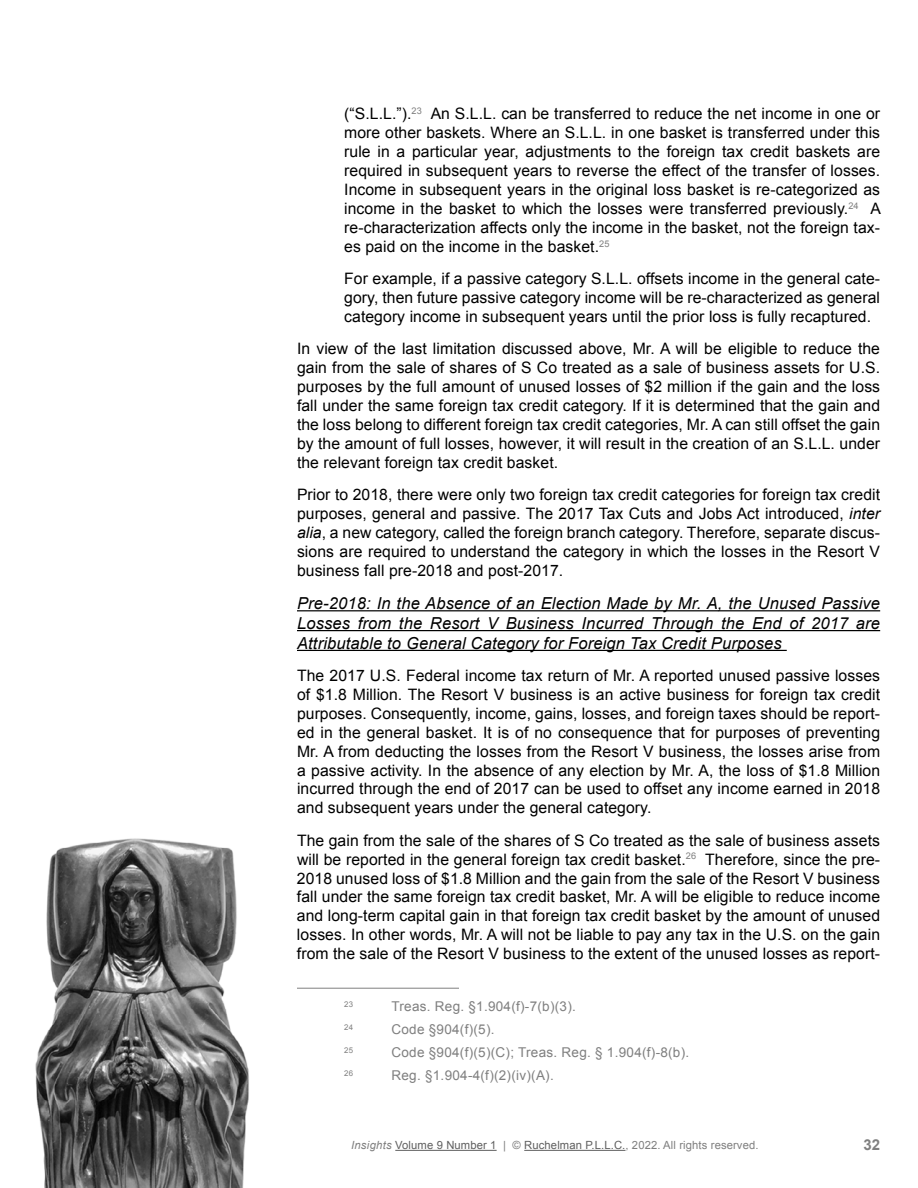
<style>
.page{position:relative;width:918px;height:1188px;background:#fff}
.page>*{position:absolute;margin:0;border:0;box-sizing:border-box;transform-origin:0 0}
.t1{font:italic 16.5px/19.8px "Arial";letter-spacing:.01em;color:#000;text-align:justify}
.t2{font:15.75px/18.9px "Arial";letter-spacing:.005em;color:#000;text-align:justify}
.t3{font:700 15px "Arial";color:#7f7f7f}
.t4{font:13.5px "Arial";letter-spacing:.02em;color:#7f7f7f}
.t5{font:11.25px "Arial";letter-spacing:.01em;color:#5f5f5f}
.t6{font:7.8px "Arial";letter-spacing:.02em;color:#7f7f7f}
.s1{font-style:italic}
.s2{font-style:italic;color:#7f7f7f}
.s3{color:#7f7f7f}
</style>
<div class="page">
<hr style="left:395px;top:1150px;width:102px;height:1px;background:#5f5f5f">
<hr style="left:524px;top:1150px;width:102px;height:1px;background:#5f5f5f">
<hr style="left:297px;top:610px;width:583px;height:1px;background:#000">
<hr style="left:297px;top:630px;width:583px;height:1px;background:#000">
<hr style="left:297px;top:650px;width:490px;height:1px;background:#000">
<hr style="left:297px;top:988px;width:162px;height:1px;background:#7f7f7f">
<img style="left:35px;top:838px;width:214px;height:350px">
<p class="t2" style="left:344px;top:105px;width:538px">(“S.L.L.”).<sup>23</sup> An S.L.L. can be transferred to reduce the net income in one or more other baskets. Where an S.L.L. in one basket is transferred under this rule in a particular year, adjustments to the foreign tax credit baskets are required in subsequent years to reverse the effect of the transfer of losses.<br>Income in subsequent years in the original loss basket is re-categorized as income in the basket to which the losses were transferred previously.<sup>24</sup> A re-characterization affects only the income in the basket, not the foreign tax&shy;es paid on the income in the basket.<sup>25</sup></p>
<p class="t2" style="left:344px;top:269px;width:537px">For example, if a passive category S.L.L. offsets income in the general cate&shy;gory, then future passive category income will be re-characterized as general category income in subsequent years until the prior loss is fully recaptured.</p>
<p class="t2" style="left:297px;top:340px;width:585px">In view of the last limitation discussed above, Mr. A will be eligible to reduce the gain from the sale of shares of S Co treated as a sale of business assets for U.S. purposes by the full amount of unused losses of $2 million if the gain and the loss fall under the same foreign tax credit category. If it is determined that the gain and the loss belong to different foreign tax credit categories, Mr. A can still offset the gain by the amount of full losses, however, it will result in the creation of an S.L.L. under the relevant foreign tax credit basket.</p>
<p class="t2" style="left:297px;top:485px;width:585px">Prior to 2018, there were only two foreign tax credit categories for foreign tax credit purposes, general and passive. The 2017 Tax Cuts and Jobs Act introduced, <span class="s1">inter alia</span>, a new category, called the foreign branch category. Therefore, separate discus&shy;sions are required to understand the category in which the losses in the Resort V business fall pre-2018 and post-2017.</p>
<p class="t1" style="left:297px;top:594px;width:585px">Pre-2018: In the Absence of an Election Made by Mr. A, the Unused Passive Losses from the Resort V Business Incurred Through the End of 2017 are Attributable to General Category for Foreign Tax Credit Purposes</p>
<p class="t2" style="left:297px;top:666px;width:585px">The 2017 U.S. Federal income tax return of Mr. A reported unused passive losses of $1.8 Million. The Resort V business is an active business for foreign tax credit purposes. Consequently, income, gains, losses, and foreign taxes should be report&shy;ed in the general basket. It is of no consequence that for purposes of preventing Mr. A from deducting the losses from the Resort V business, the losses arise from a passive activity. In the absence of any election by Mr. A, the loss of $1.8 Million incurred through the end of 2017 can be used to offset any income earned in 2018 and subsequent years under the general category.</p>
<p class="t2" style="left:297px;top:831px;width:585px">The gain from the sale of the shares of S Co treated as the sale of business assets will be reported in the general foreign tax credit basket.<sup>26</sup> Therefore, since the pre-2018 unused loss of $1.8 Million and the gain from the sale of the Resort V business fall under the same foreign tax credit basket, Mr. A will be eligible to reduce income and long-term capital gain in that foreign tax credit basket by the amount of unused losses. In other words, Mr. A will not be liable to pay any tax in the U.S. on the gain from the sale of the Resort V business to the extent of the unused losses as report-</p>
<p class="t6" style="left:344px;top:999px;width:10px">23</p>
<p class="t4" style="left:391px;top:998px;width:186px">Treas. Reg. §1.904(f)-7(b)(3).</p>
<p class="t6" style="left:344px;top:1022px;width:10px">24</p>
<p class="t4" style="left:391px;top:1021px;width:105px">Code §904(f)(5).</p>
<p class="t6" style="left:344px;top:1045px;width:10px">25</p>
<p class="t4" style="left:391px;top:1043px;width:299px">Code §904(f)(5)(C); Treas. Reg. § 1.904(f)-8(b).</p>
<p class="t6" style="left:344px;top:1068px;width:10px">26</p>
<p class="t4" style="left:391px;top:1066px;width:164px">Reg. §1.904-4(f)(2)(iv)(A).</p>
<p class="t5" style="left:351px;top:1138px;width:409px"><span class="s2">Insights</span> Volume 9 Number 1 <span class="s3">| ©</span> Ruchelman P.L.L.C.<span class="s3">, 2022. All rights reserved.</span></p>
<p class="t3" style="left:863px;top:1135px;width:18px">32</p>
</div>
